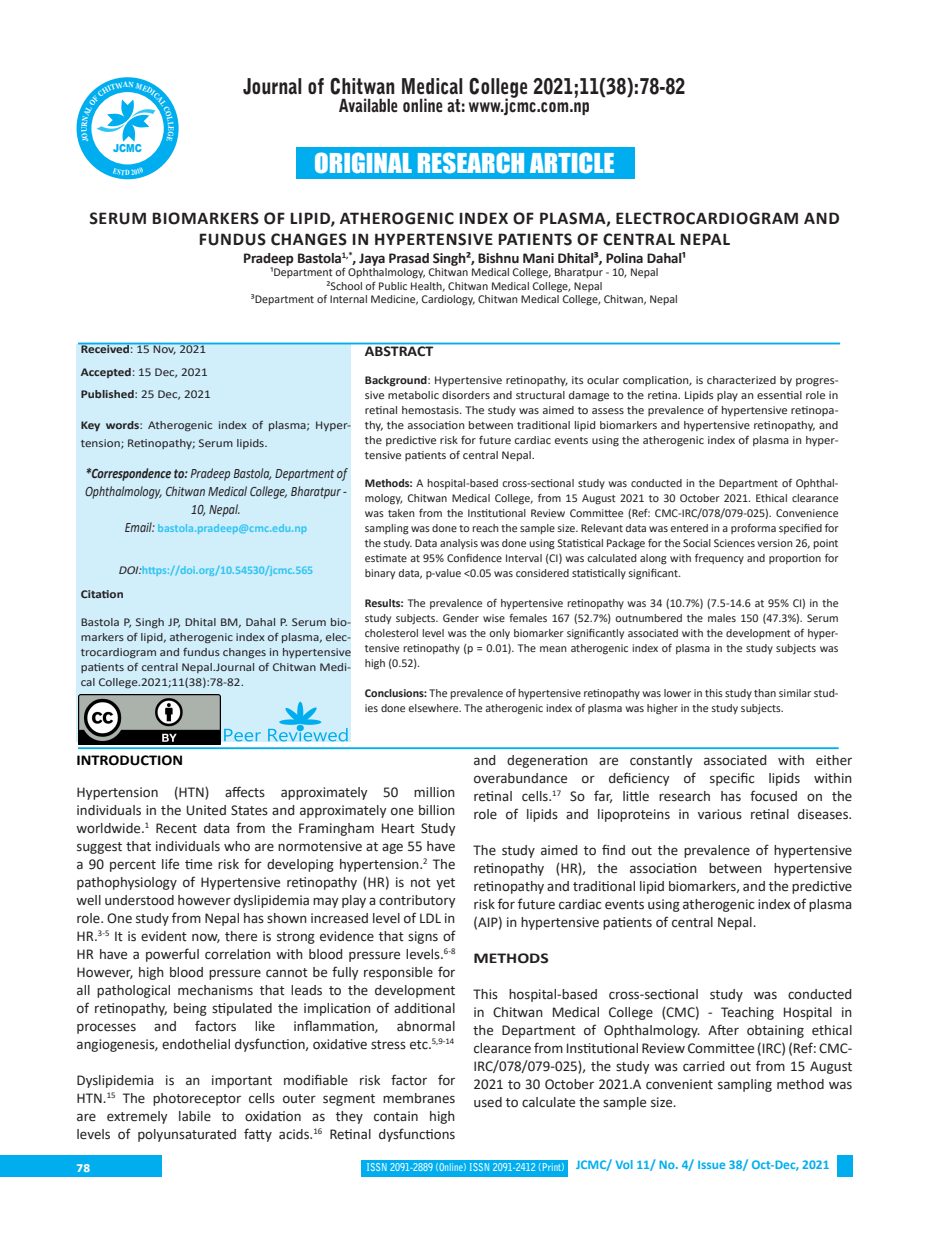
<style>
.page{position:relative;width:929px;height:1253px;background:#fff}
.page>*{position:absolute;margin:0;border:0;box-sizing:border-box;transform-origin:0 0}
.t1{font:25.2px "Impact";color:#fff;scale:1.07 1}
.t2{font:900 21.6px "Bell Gothic Std";color:#231f20;scale:.83 1}
.t3{font:700 18px/20.7px "Calibri";letter-spacing:.04em;color:#231f20;text-align:center}
.t4{font:900 18px "Bell Gothic Std";color:#231f20;scale:.83 1}
.Normal__Web{font:15px/18px "Calibri";color:#231f20;text-align:justify}
.t5{font:700 15px "Calibri";letter-spacing:-.01em;color:#231f20}
.t6{font:700 15px "Calibri";color:#000;scale:1.08 1}
.t7{font:700 15px "Calibri";letter-spacing:-.01em;color:#231f20;scale:1.06 1}
.t8{font:700 15px "Calibri";letter-spacing:-.01em;color:#231f20;scale:1.18 1}
.t9{font:700 15px "Calibri";color:#fff}
.t10{font:italic 14.4px/18px "Calibri";color:#231f20;text-align:center;scale:.83 1}
.t11{font:700 13.5px "Calibri";color:#00aeef}
.t12{font:12px/15px "Calibri";color:#231f20;text-align:justify}
.t13{font:12px/15px "Calibri";color:#231f20;text-align:justify;scale:1.06 1}
.t14{font:12px/15px "Calibri";color:#231f20;scale:1.1 1}
.t15{font:700 12px "Calibri";letter-spacing:-.01em;color:#30c5f3}
.t16{font:700 12px "Calibri";color:#231f20;scale:1.1 1}
.t17{font:900 10.95px "Arial";color:#00aeef;scale:.83 1}
.t18{font:700 10.8px "Bell Gothic Std";color:#fff;scale:.83 1}
.t19{font:700 7.8px "Times New Roman";color:#fff;scale:.83 1}
.s1{font-weight:700}
.s2{font-weight:400;font-style:italic;font-size:14.4px;color:#231f20}
.s3{font-weight:400;font-style:italic;color:#231f20}
</style>
<div class="page">
<div style="left:837px;top:1155px;width:15px;height:21px;background:#00aeef"></div>
<div style="left:0;top:1155px;width:162px;height:21px;background:#00aeef"></div>
<div style="left:296px;top:148px;width:338px;height:31px;background:#00aeef"></div>
<div style="left:361px;top:1160px;width:206px;height:16px;background:#00aeef"></div>
<div style="left:77px;top:77px;width:102px;height:102px;background:#00aeef;border-radius:50%"></div>
<div style="left:91px;top:92px;width:73px;height:72px;background:#fff;border-radius:50%"></div>
<div style="left:77px;top:344px;width:274px;height:398px;background:#d1eefb"></div>
<hr style="left:78px;top:343px;width:762px;height:1px;background:#00aeef">
<hr style="left:78px;top:747px;width:760px;height:2px;background:#00aeef">
<svg style="left:224px;top:729px;width:37px;height:12px"></svg>
<svg style="left:268px;top:702px;width:80px;height:39px"></svg>
<img style="left:78px;top:695px;width:143px;height:50px">
<svg style="left:81px;top:82px;width:93px;height:60px"></svg>
<p class="t2" style="left:243px;top:74px;width:534px">Journal of Chitwan Medical College 2021;11(38):78-82</p>
<p class="t4" style="left:339px;top:95px;width:304px">Available online at: www.jcmc.com.np</p>
<p class="t1" style="left:314px;top:144px;width:282px">ORIGINAL RESEARCH ARTICLE</p>
<p class="t3" style="left:89px;top:207px;width:752px">SERUM BIOMARKERS OF LIPID, ATHEROGENIC INDEX OF PLASMA, ELECTROCARDIOGRAM AND<br>FUNDUS CHANGES IN HYPERTENSIVE PATIENTS OF CENTRAL NEPAL</p>
<p class="t5" style="left:243px;top:247px;width:444px">Pradeep Bastola<sup>1,*</sup>, Jaya Prasad Singh², Bishnu Mani Dhital³, Polina Dahal¹</p>
<p class="t12" style="left:251px;top:265px;width:429px;line-height:13.5px;text-align:center">¹Department of Ophthalmology, Chitwan Medical College, Bharatpur - 10, Nepal<br>²School of Public Health, Chitwan Medical College, Nepal<br>³Department of Internal Medicine, Cardiology, Chitwan Medical College, Chitwan, Nepal</p>
<p class="t17" style="left:113px;top:140px;width:36px">JCMC</p>
<p class="t19" style="left:125px;top:167px;width:7px">D</p>
<p class="t14" style="left:81px;top:342px;width:116px"><span class="s1">Received</span>: 15 Nov, 2021</p>
<p class="t14" style="left:81px;top:364px;width:117px"><span class="s1">Accepted</span>: 15 Dec, 2021</p>
<p class="t14" style="left:81px;top:386px;width:120px"><span class="s1">Published</span>: 25 Dec, 2021</p>
<p class="t14" style="left:81px;top:415px;width:247px;line-height:18px"><span class="s1">Key words</span>: Atherogenic index of plasma; Hyper&shy;tension; Retinopathy; Serum lipids.</p>
<p class="t10" style="left:85px;top:463px;width:317px"><span class="s1">*Correspondence to:</span> Pradeep Bastola, Department of<br>Ophthalmology, Chitwan Medical College, Bharatpur -<br>10, Nepal.</p>
<p class="t15" style="left:125px;top:519px;width:184px"><span class="s2">Email:</span> bastola.pradeep@cmc.edu.np</p>
<p class="t15" style="left:119px;top:561px;width:196px"><span class="s3">DOI:</span>https://doi.org/10.54530/jcmc.565</p>
<p class="t16" style="left:81px;top:585px;width:41px">Citation</p>
<p class="t14" style="left:81px;top:614px;width:247px;text-align:justify">Bastola P, Singh JP, Dhital BM, Dahal P. Serum bio&shy;markers of lipid, atherogenic index of plasma, elec&shy;trocardiogram and fundus changes in hypertensive patients of central Nepal.Journal of Chitwan Medi&shy;cal College.2021;11(38):78-82.</p>
<p class="t7" style="left:365px;top:340px;width:66px">ABSTRACT</p>
<p class="t13" style="left:365px;top:372px;width:448px"><span class="s1">Background</span>: Hypertensive retinopathy, its ocular complication, is characterized by progres&shy;sive metabolic disorders and structural damage to the retina. Lipids play an essential role in retinal hemostasis. The study was aimed to assess the prevalence of hypertensive retinopa&shy;thy, the association between traditional lipid biomarkers and hypertensive retinopathy, and the predictive risk for future cardiac events using the atherogenic index of plasma in hyper&shy;tensive patients of central Nepal.</p>
<p class="t12" style="left:365px;top:475px;width:475px"><span class="s1">Methods:</span> A hospital-based cross-sectional study was conducted in the Department of Ophthal&shy;mology, Chitwan Medical College, from 15 August 2021 to 30 October 2021. Ethical clearance was taken from the Institutional Review Committee (Ref: CMC-IRC/078/079-025). Convenience sampling was done to reach the sample size. Relevant data was entered in a proforma specified for the study. Data analysis was done using Statistical Package for the Social Sciences version 26, point estimate at 95% Confidence Interval (CI) was calculated along with frequency and proportion for binary data, p-value &lt;0.05 was considered statistically significant.</p>
<p class="t12" style="left:365px;top:595px;width:475px"><span class="s1">Results:</span> The prevalence of hypertensive retinopathy was 34 (10.7%) (7.5-14.6 at 95% CI) in the study subjects. Gender wise females 167 (52.7%) outnumbered the males 150 (47.3%). Serum cholesterol level was the only biomarker significantly associated with the development of hyper&shy;tensive retinopathy (p = 0.01). The mean atherogenic index of plasma in the study subjects was high (0.52).</p>
<p class="t12" style="left:365px;top:685px;width:475px"><span class="s1">Conclusions:</span> The prevalence of hypertensive retinopathy was lower in this study than similar stud&shy;ies done elsewhere. The atherogenic index of plasma was higher in the study subjects.</p>
<p class="t6" style="left:77px;top:750px;width:100px">INTRODUCTION</p>
<p class="Normal__Web" style="left:77px;top:782px;width:380px">Hypertension (HTN) affects approximately 50 million individuals in the United States and approximately one billion worldwide.<sup>1</sup> Recent data from the Framingham Heart Study suggest that individuals who are normotensive at age 55 have a 90 percent life time risk for developing hypertension.<sup>2</sup> The pathophysiology of Hypertensive retinopathy (HR) is not yet well understood however dyslipidemia may play a contributory role. One study from Nepal has shown increased level of LDL in HR.<sup>3-5</sup> It is evident now, there is strong evidence that signs of HR have a powerful correlation with blood pressure levels.<sup>6-8<br></sup>However, high blood pressure cannot be fully responsible for all pathological mechanisms that leads to the development of retinopathy, being stipulated the implication of additional processes and factors like inflammation, abnormal angiogenesis, endothelial dysfunction, oxidative stress etc.<sup>5,9-14</sup></p>
<p class="Normal__Web" style="left:77px;top:1070px;width:380px">Dyslipidemia is an important modifiable risk factor for HTN.<sup>15</sup> The photoreceptor cells outer segment membranes are extremely labile to oxidation as they contain high levels of polyunsaturated fatty acids.<sup>16</sup> Retinal dysfunctions</p>
<p class="Normal__Web" style="left:473px;top:751px;width:380px">and degeneration are constantly associated with either overabundance or deficiency of specific lipids within retinal cells.<sup>17</sup> So far, little research has focused on the role of lipids and lipoproteins in various retinal diseases.</p>
<p class="Normal__Web" style="left:473px;top:841px;width:380px">The study aimed to find out the prevalence of hypertensive retinopathy (HR), the association between hypertensive retinopathy and traditional lipid biomarkers, and the predictive risk for future cardiac events using atherogenic index of plasma (AIP) in hypertensive patients of central Nepal.</p>
<p class="t8" style="left:473px;top:948px;width:65px">METHODS</p>
<p class="Normal__Web" style="left:473px;top:985px;width:380px">This hospital-based cross-sectional study was conducted in Chitwan Medical College (CMC) - Teaching Hospital in the Department of Ophthalmology. After obtaining ethical clearance from Institutional Review Committee (IRC) (Ref: CMC-IRC/078/079-025), the study was carried out from 15 August 2021 to 30 October 2021.A convenient sampling method was used to calculate the sample size.</p>
<p class="t9" style="left:77px;top:1156px;width:15px">78</p>
<p class="t11" style="left:576px;top:1155px;width:255px">JCMC/ Vol 11/ No. 4/ Issue 38/ Oct-Dec, 2021</p>
<p class="t18" style="left:367px;top:1161px;width:240px">ISSN 2091-2889 (Online) ISSN 2091-2412 (Print)</p>
</div>
